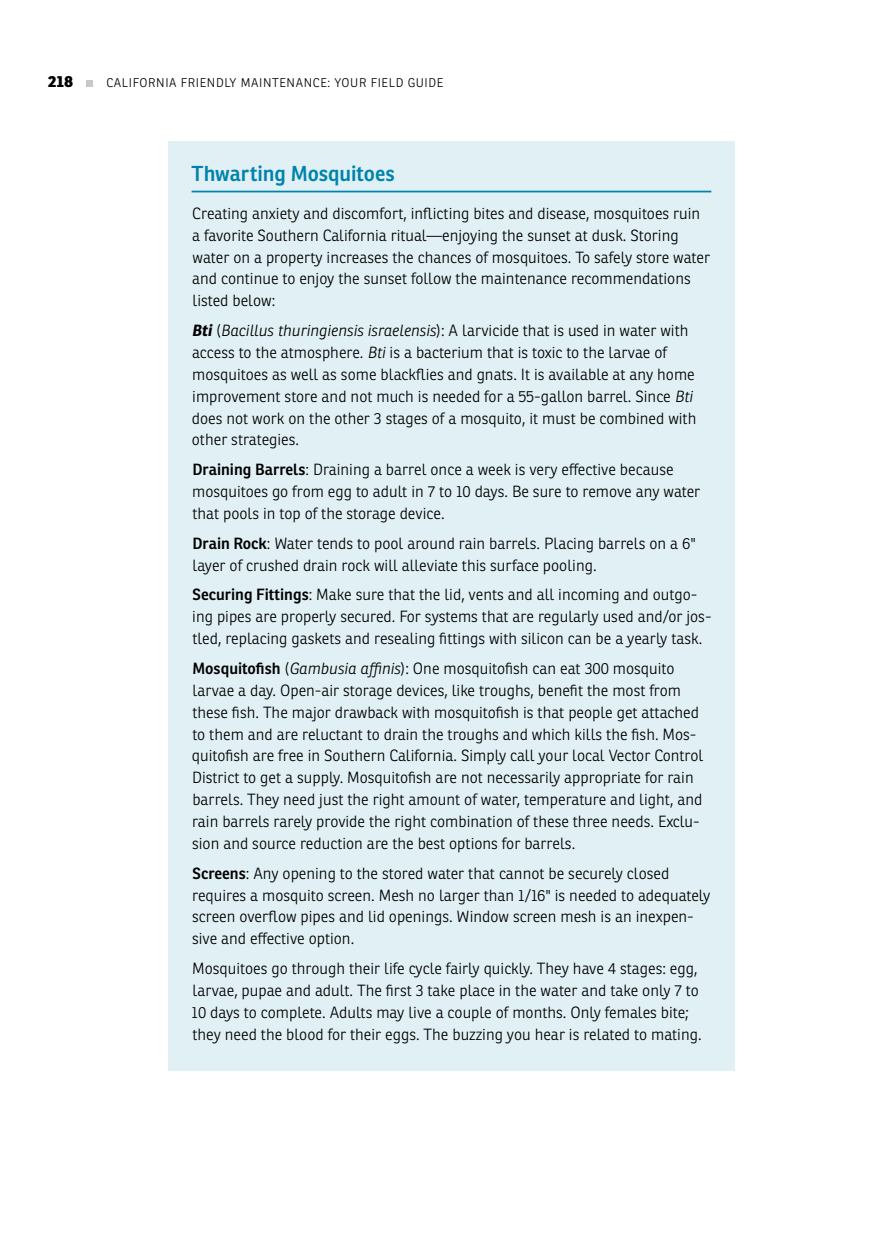
<style>
.page{position:relative;width:882px;height:1260px;background:#fff}
.page>*{position:absolute;margin:0;border:0;box-sizing:border-box;transform-origin:0 0}
.t1{font:600 21px "Ronnia";letter-spacing:-.005em;color:#0083ac}
.t2{font:300 15.75px/21.9px "Ronnia";color:#000}
.t3{font:800 15.75px "Ronnia";color:#000}
.t4{font:300 12.25px "Ronnia";letter-spacing:.05em;color:#000}
.s1{font-weight:700;font-style:italic}
.s2{font-style:italic}
.s3{font-weight:600}
</style>
<div class="page">
<div style="left:168px;top:142px;width:567px;height:929px;background:#e0f0f5"></div>
<hr style="left:192px;top:191px;width:519px;height:1px;background:#0083ac">
<div style="left:86px;top:80px;width:7px;height:7px;background:#c7c8ca"></div>
<p class="t3" style="left:48px;top:71px;width:27px">218</p>
<p class="t4" style="left:106px;top:75px;width:338px">California Friendly Maintenance: Your Field Guide</p>
<p class="t1" style="left:192px;top:161px;width:205px">Thwarting Mosquitoes</p>
<p class="t2" style="left:192px;top:202px;width:520px">Creating anxiety and discomfort, inflicting bites and disease, mosquitoes ruin a favorite Southern California ritual—enjoying the sunset at dusk. Storing water on a property increases the chances of mosquitoes. To safely store water and continue to enjoy the sunset follow the maintenance recommendations listed below:</p>
<p class="t2" style="left:192px;top:320px;width:506px"><span class="s1">Bti</span> (<span class="s2">Bacillus thuringiensis israelensis</span>): A larvicide that is used in water with access to the atmosphere. <span class="s2">Bti</span> is a bacterium that is toxic to the larvae of mosquitoes as well as some blackflies and gnats. It is available at any home improvement store and not much is needed for a 55-gallon barrel. Since <span class="s2">Bti </span>does not work on the other 3 stages of a mosquito, it must be combined with other strategies.</p>
<p class="t2" style="left:192px;top:459px;width:510px"><span class="s3">Draining Barrels</span>: Draining a barrel once a week is very effective because mosquitoes go from egg to adult in 7 to 10 days. Be sure to remove any water that pools in top of the storage device.</p>
<p class="t2" style="left:192px;top:532px;width:505px"><span class="s3">Drain Rock</span>: Water tends to pool around rain barrels. Placing barrels on a 6" layer of crushed drain rock will alleviate this surface pooling.</p>
<p class="t2" style="left:192px;top:584px;width:521px"><span class="s3">Securing Fittings</span>: Make sure that the lid, vents and all incoming and outgo&shy;ing pipes are properly secured. For systems that are regularly used and/or jos&shy;tled, replacing gaskets and resealing fittings with silicon can be a yearly task.</p>
<p class="t2" style="left:192px;top:657px;width:513px"><span class="s3">Mosquitofish</span> (<span class="s2">Gambusia affinis</span>): One mosquitofish can eat 300 mosquito larvae a day. Open-air storage devices, like troughs, benefit the most from these fish. The major drawback with mosquitofish is that people get attached to them and are reluctant to drain the troughs and which kills the fish. Mos&shy;quitofish are free in Southern California. Simply call your local Vector Control District to get a supply. Mosquitofish are not necessarily appropriate for rain barrels. They need just the right amount of water, temperature and light, and rain barrels rarely provide the right combination of these three needs. Exclu&shy;sion and source reduction are the best options for barrels.</p>
<p class="t2" style="left:192px;top:862px;width:521px"><span class="s3">Screens</span>: Any opening to the stored water that cannot be securely closed requires a mosquito screen. Mesh no larger than 1/16" is needed to adequately screen overflow pipes and lid openings. Window screen mesh is an inexpen&shy;sive and effective option.</p>
<p class="t2" style="left:192px;top:957px;width:512px">Mosquitoes go through their life cycle fairly quickly. They have 4 stages: egg, larvae, pupae and adult. The first 3 take place in the water and take only 7 to 10 days to complete. Adults may live a couple of months. Only females bite; they need the blood for their eggs. The buzzing you hear is related to mating.</p>
</div>
